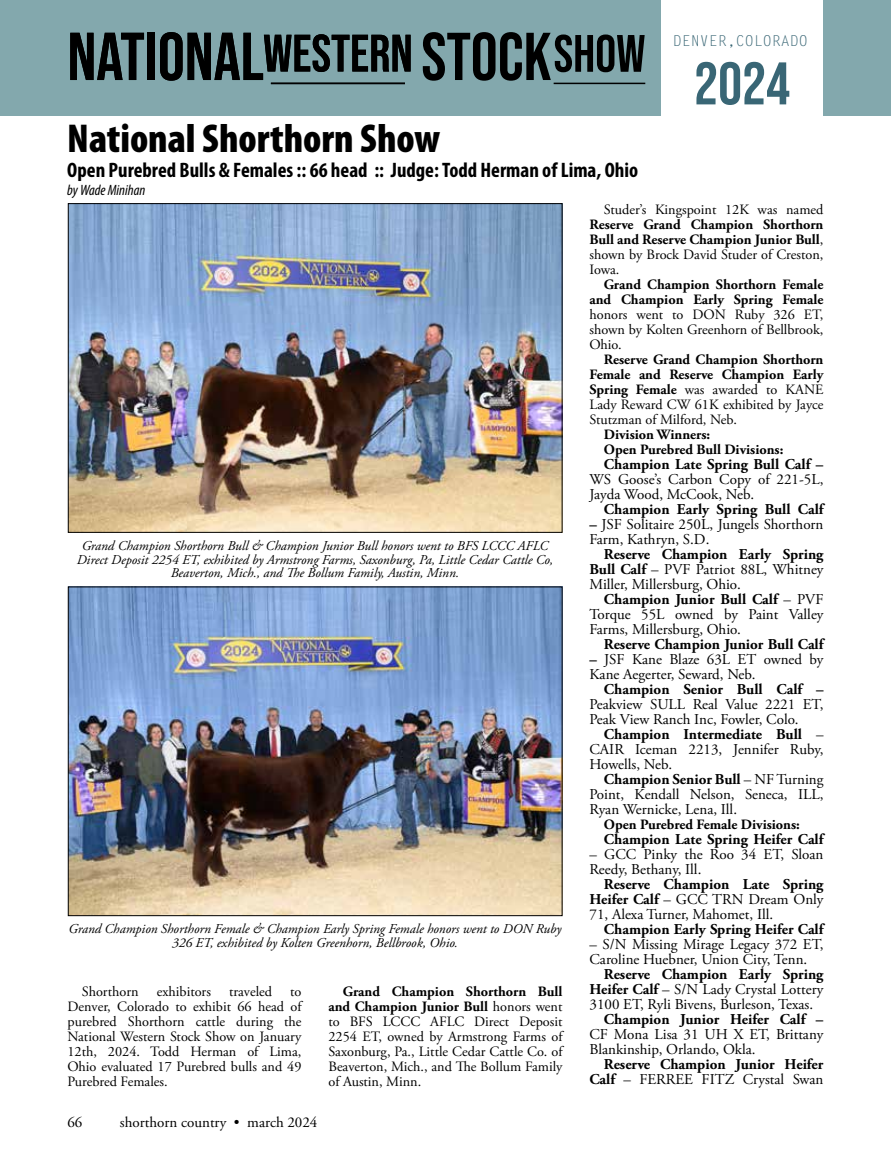
<style>
.page{position:relative;width:891px;height:1161px;background:#fff}
.page>*{position:absolute;margin:0;border:0;box-sizing:border-box;transform-origin:0 0}
.t1{font:67.5px "Bebas Neue";color:#000}
.t2{font:60px "Bebas Neue";color:#396675}
.t3{font:900 condensed 40.5px "Myriad Pro";color:#000}
.t4{font:700 condensed 21px "Myriad Pro";color:#000}
.t5{font:15px/15px "Adobe Garamond Pro";color:#000}
.t6{font:700 15px/15px "Adobe Garamond Pro";color:#000;text-align:right}
.t7{font:15px "Letter Gothic Std";color:#396675}
.t8{font:italic condensed 15px "Myriad Pro";color:#000}
.t9{font:14.25px/15px "Adobe Garamond Pro";color:#000;text-align:justify}
.t10{font:700 14.25px/15px "Adobe Garamond Pro";color:#000;text-align:justify}
.t11{font:italic 13.5px/13.5px "Adobe Garamond Pro";color:#000;text-align:center}
.s1{font-size:52.5px}
.s2{font-weight:700}
.s3{font-weight:400}
</style>
<div class="page">
<div style="left:0;top:0;width:891px;height:115px;background:#83a8ad"></div>
<div style="left:662px;top:0;width:161px;height:121px;background:#fff"></div>
<hr style="left:554px;top:83px;width:91px;height:1px;background:#000">
<img style="left:70px;top:205px;width:490px;height:326px">
<div style="left:68px;top:203px;width:494px;height:330px;border:1px solid #000"></div>
<img style="left:70px;top:589px;width:490px;height:325px">
<div style="left:68px;top:587px;width:494px;height:329px;border:1px solid #000"></div>
<hr style="left:271px;top:83px;width:134px;height:1px;background:#000">
<h1 class="t1" style="left:68px;top:18px;width:579px">NATIONAL<span class="s1">WESTERN</span> STOCK<span class="s1">SHOW</span></h1>
<h3 class="t3" style="left:67px;top:116px;width:375px">National Shorthorn Show</h3>
<h3 class="t4" style="left:67px;top:158px;width:572px">Open Purebred Bulls &amp; Females :: 66 head :: Judge: Todd Herman of Lima, Ohio</h3>
<p class="t8" style="left:67px;top:182px;width:80px">by Wade Minihan</p>
<p class="t7" style="left:673px;top:32px;width:136px">DENVER,COLORADO</p>
<h2 class="t2" style="left:694px;top:50px;width:97px">2024</h2>
<p class="t11" style="left:77px;top:540px;width:478px">Grand Champion Shorthorn Bull &amp; Champion Junior Bull honors went to BFS LCCC AFLC<br>Direct Deposit 2254 ET, exhibited by Armstrong Farms, Saxonburg, Pa, Little Cedar Cattle Co,<br>Beaverton, Mich., and The Bollum Family, Austin, Minn.</p>
<p class="t11" style="left:69px;top:922px;width:494px">Grand Champion Shorthorn Female &amp; Champion Early Spring Female honors went to DON Ruby<br>326 ET, exhibited by Kolten Greenhorn, Bellbrook, Ohio.</p>
<p class="t9" style="left:82px;top:984px;width:58px">Shorthorn</p>
<p class="t9" style="left:157px;top:984px;width:56px">exhibitors</p>
<p class="t9" style="left:229px;top:984px;width:44px">traveled</p>
<p class="t9" style="left:67px;top:984px;width:236px;text-indent:223px">to Denver, Colorado to exhibit 66 head of purebred Shorthorn cattle during the National Western Stock Show on January 12th, 2024. Todd Herman of Lima, Ohio evaluated 17 Purebred bulls and 49<br>Purebred Females.</p>
<p class="t9" style="left:328px;top:984px;width:236px;text-indent:14px"><span class="s2">Grand Champion Shorthorn Bull and Champion Junior Bull</span> honors went to BFS LCCC AFLC Direct Deposit 2254 ET, owned by Armstrong Farms of Saxonburg, Pa., Little Cedar Cattle Co. of Beaverton, Mich., and The Bollum Family of Austin, Minn.</p>
<p class="t5" style="left:67px;top:1115px;width:16px">66</p>
<p class="t5" style="left:120px;top:1115px;width:199px">shorthorn country • march 2024</p>
<p class="t9" style="left:604px;top:202px;width:221px">Studer’s Kingspoint 12K was named</p>
<p class="t10" style="left:589px;top:217px;width:236px">Reserve Grand Champion Shorthorn Bull and Reserve Champion Junior Bull<span class="s3">, shown by Brock David Studer of Creston, Iowa.</span></p>
<p class="t10" style="left:589px;top:277px;width:236px;text-align:right">Grand Champion Shorthorn Female and Champion Early Spring Female</p>
<p class="t9" style="left:589px;top:307px;width:236px">honors went to DON Ruby 326 ET, shown by Kolten Greenhorn of Bellbrook, Ohio.</p>
<p class="t10" style="left:589px;top:352px;width:236px;text-indent:14px">Reserve Grand Champion Shorthorn Female and Reserve Champion Early Spring Female <span class="s3">was awarded to KANE Lady Reward CW 61K exhibited by Jayce Stutzman of Milford, Neb.</span></p>
<p class="t10" style="left:604px;top:427px;width:181px">Division Winners:<br>Open Purebred Bull Divisions:</p>
<p class="t6" style="left:604px;top:457px;width:221px">Champion Late Spring Bull Calf –</p>
<p class="t5" style="left:590px;top:472px;width:235px">WS Goose’s Carbon Copy of 221-5L,<br>Jayda Wood, McCook, Neb.</p>
<p class="t6" style="left:604px;top:502px;width:221px">Champion Early Spring Bull Calf</p>
<p class="t5" style="left:590px;top:517px;width:236px"><span class="s2">–</span> JSF Solitaire 250L, Jungels Shorthorn<br>Farm, Kathryn, S.D.</p>
<p class="t5" style="left:590px;top:547px;width:236px;text-align:justify;text-indent:14px"><span class="s2">Reserve Champion Early Spring Bull Calf</span> – PVF Patriot 88L, Whitney Miller, Millersburg, Ohio.</p>
<p class="t5" style="left:590px;top:592px;width:236px;text-align:justify;text-indent:14px"><span class="s2">Champion Junior Bull Calf</span> – PVF Torque 55L owned by Paint Valley Farms, Millersburg, Ohio.</p>
<p class="t6" style="left:604px;top:637px;width:221px">Reserve Champion Junior Bull Calf</p>
<p class="t5" style="left:590px;top:652px;width:235px"><span class="s2">–</span> JSF Kane Blaze 63L ET owned by<br>Kane Aegerter, Seward, Neb.</p>
<p class="t6" style="left:604px;top:682px;width:221px">Champion Senior Bull Calf –</p>
<p class="t5" style="left:590px;top:697px;width:235px">Peakview SULL Real Value 2221 ET,<br>Peak View Ranch Inc, Fowler, Colo.</p>
<p class="t5" style="left:590px;top:727px;width:236px;text-align:justify;text-indent:14px"><span class="s2">Champion Intermediate Bull</span> – CAIR Iceman 2213, Jennifer Ruby, Howells, Neb.</p>
<p class="t5" style="left:590px;top:772px;width:236px;text-align:justify;text-indent:14px"><span class="s2">Champion Senior Bull</span> – NF Turning Point, Kendall Nelson, Seneca, ILL, Ryan Wernicke, Lena, Ill.</p>
<p class="t10" style="left:604px;top:817px;width:198px">Open Purebred Female Divisions:</p>
<p class="t6" style="left:604px;top:832px;width:221px">Champion Late Spring Heifer Calf</p>
<p class="t5" style="left:590px;top:847px;width:236px">– GCC Pinky the Roo 34 ET, Sloan<br>Reedy, Bethany, Ill.</p>
<p class="t5" style="left:590px;top:877px;width:235px;text-align:justify;text-indent:14px"><span class="s2">Reserve Champion Late Spring Heifer Calf</span> – GCC TRN Dream Only 71, Alexa Turner, Mahomet, Ill.</p>
<p class="t6" style="left:604px;top:922px;width:221px">Champion Early Spring Heifer Calf</p>
<p class="t5" style="left:590px;top:937px;width:236px">– S/N Missing Mirage Legacy 372 ET,<br>Caroline Huebner, Union City, Tenn.</p>
<p class="t5" style="left:590px;top:967px;width:236px;text-align:justify;text-indent:14px"><span class="s2">Reserve Champion Early Spring Heifer Calf</span> – S/N Lady Crystal Lottery 3100 ET, Ryli Bivens, Burleson, Texas.</p>
<p class="t6" style="left:604px;top:1012px;width:221px">Champion Junior Heifer Calf –</p>
<p class="t5" style="left:590px;top:1027px;width:235px">CF Mona Lisa 31 UH X ET, Brittany<br>Blankinship, Orlando, Okla.</p>
<p class="t6" style="left:590px;top:1057px;width:236px">Reserve Champion Junior Heifer<br>Calf <span class="s3">– FERREE FITZ Crystal Swan</span></p>
</div>
